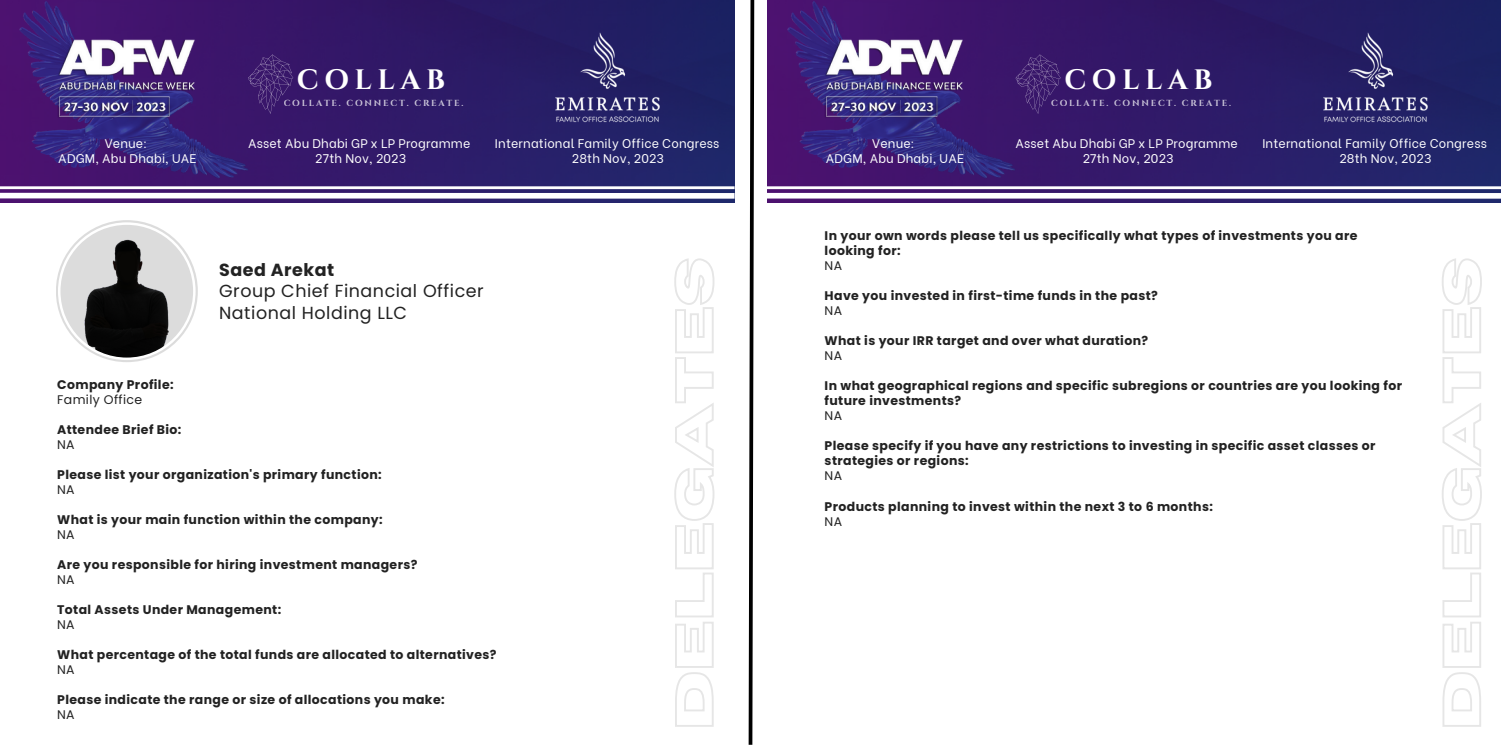
<style>
.page{position:relative;width:1501px;height:745px;background:#fff}
.page>*{position:absolute;margin:0;border:0;box-sizing:border-box;transform-origin:0 0}
.t1{font:700 28.12px "Cinzel";letter-spacing:.2em;color:#fff}
.t2{font:17.5px "Poppins";letter-spacing:.03em;color:#222}
.t3{font:700 17.5px "Poppins";letter-spacing:.03em;color:#222}
.t4{font:700 12.5px/15px "Poppins";letter-spacing:.03em;color:#222}
.t5{font:12.5px "Be Vietnam";letter-spacing:.015em;color:#fff}
.t6{font:12.5px "Poppins";letter-spacing:.03em;color:#222}
.t7{font:700 8.75px "Cinzel";letter-spacing:.2em;color:#fff}
</style>
<div class="page">
<img style="left:0;top:0;width:735px;height:202px">
<img style="left:11px;top:0;width:250px;height:186px">
<img style="left:57px;top:37px;width:141px;height:82px">
<img style="left:549px;top:29px;width:117px;height:98px">
<div style="left:0;top:193px;width:735px;height:6px;background:#fff"></div>
<hr style="left:0;top:186px;width:735px;height:3px;background:#fff">
<svg style="left:748px;top:0;width:7px;height:744px"></svg>
<svg style="left:248px;top:54px;width:45px;height:60px;background:#422271"></svg>
<img style="left:767px;top:0;width:734px;height:202px">
<img style="left:778px;top:0;width:251px;height:186px">
<img style="left:825px;top:37px;width:140px;height:82px">
<img style="left:1316px;top:29px;width:117px;height:98px">
<div style="left:762px;top:193px;width:739px;height:6px;background:#fff"></div>
<hr style="left:762px;top:186px;width:739px;height:3px;background:#fff">
<svg style="left:1016px;top:54px;width:45px;height:60px;background:#422271"></svg>
<svg style="left:674px;top:258px;width:41px;height:469px"></svg>
<svg style="left:1442px;top:258px;width:40px;height:469px"></svg>
<svg style="left:58px;top:222px;width:138px;height:138px"></svg>
<p class="t5" style="left:105px;top:133px;width:44px">Venue:</p>
<p class="t5" style="left:58px;top:148px;width:140px">ADGM, Abu Dhabi, UAE</p>
<p class="t1" style="left:297px;top:62px;width:150px">COLLAB</p>
<p class="t7" style="left:284px;top:97px;width:181px">COLLATE. CONNECT. CREATE.</p>
<p class="t5" style="left:248px;top:133px;width:224px">Asset Abu Dhabi GP x LP Programme</p>
<p class="t5" style="left:315px;top:148px;width:92px">27th Nov, 2023</p>
<p class="t5" style="left:495px;top:133px;width:226px">International Family Office Congress</p>
<p class="t5" style="left:572px;top:148px;width:94px">28th Nov, 2023</p>
<p class="t3" style="left:219px;top:257px;width:117px">Saed Arekat</p>
<p class="t2" style="left:219px;top:279px;width:266px">Group Chief Financial Officer</p>
<p class="t2" style="left:219px;top:300px;width:189px">National Holding LLC</p>
<p class="t4" style="left:57px;top:377px;width:118px">Company Profile:</p>
<p class="t6" style="left:57px;top:391px;width:87px">Family Office</p>
<p class="t4" style="left:57px;top:422px;width:126px">Attendee Brief Bio:</p>
<p class="t6" style="left:57px;top:436px;width:19px">NA</p>
<p class="t4" style="left:57px;top:467px;width:326px">Please list your organization's primary function:</p>
<p class="t6" style="left:57px;top:481px;width:19px">NA</p>
<p class="t4" style="left:57px;top:512px;width:327px">What is your main function within the company:</p>
<p class="t6" style="left:57px;top:526px;width:19px">NA</p>
<p class="t4" style="left:57px;top:557px;width:362px">Are you responsible for hiring investment managers?</p>
<p class="t6" style="left:57px;top:571px;width:19px">NA</p>
<p class="t4" style="left:57px;top:602px;width:226px">Total Assets Under Management:</p>
<p class="t6" style="left:57px;top:616px;width:19px">NA</p>
<p class="t4" style="left:57px;top:647px;width:441px">What percentage of the total funds are allocated to alternatives?</p>
<p class="t6" style="left:57px;top:661px;width:19px">NA</p>
<p class="t4" style="left:57px;top:692px;width:389px">Please indicate the range or size of allocations you make:</p>
<p class="t6" style="left:57px;top:706px;width:19px">NA</p>
<p class="t5" style="left:872px;top:133px;width:44px">Venue:</p>
<p class="t5" style="left:826px;top:148px;width:140px">ADGM, Abu Dhabi, UAE</p>
<p class="t1" style="left:1064px;top:62px;width:150px">COLLAB</p>
<p class="t7" style="left:1051px;top:97px;width:181px">COLLATE. CONNECT. CREATE.</p>
<p class="t5" style="left:1015px;top:133px;width:224px">Asset Abu Dhabi GP x LP Programme</p>
<p class="t5" style="left:1083px;top:148px;width:92px">27th Nov, 2023</p>
<p class="t5" style="left:1262px;top:133px;width:226px">International Family Office Congress</p>
<p class="t5" style="left:1339px;top:148px;width:94px">28th Nov, 2023</p>
<p class="t4" style="left:825px;top:228px;width:534px">In your own words please tell us specifically what types of investments you are looking for:</p>
<p class="t6" style="left:825px;top:257px;width:19px">NA</p>
<p class="t4" style="left:825px;top:288px;width:335px">Have you invested in first-time funds in the past?</p>
<p class="t6" style="left:825px;top:302px;width:19px">NA</p>
<p class="t4" style="left:825px;top:333px;width:325px">What is your IRR target and over what duration?</p>
<p class="t6" style="left:825px;top:347px;width:19px">NA</p>
<p class="t4" style="left:825px;top:378px;width:579px">In what geographical regions and specific subregions or countries are you looking for future investments?</p>
<p class="t6" style="left:825px;top:407px;width:19px">NA</p>
<p class="t4" style="left:825px;top:438px;width:552px">Please specify if you have any restrictions to investing in specific asset classes or strategies or regions:</p>
<p class="t6" style="left:825px;top:467px;width:19px">NA</p>
<p class="t4" style="left:825px;top:498px;width:390px">Products planning to invest within the next 3 to 6 months:</p>
<p class="t6" style="left:825px;top:512px;width:19px">NA</p>
</div>
